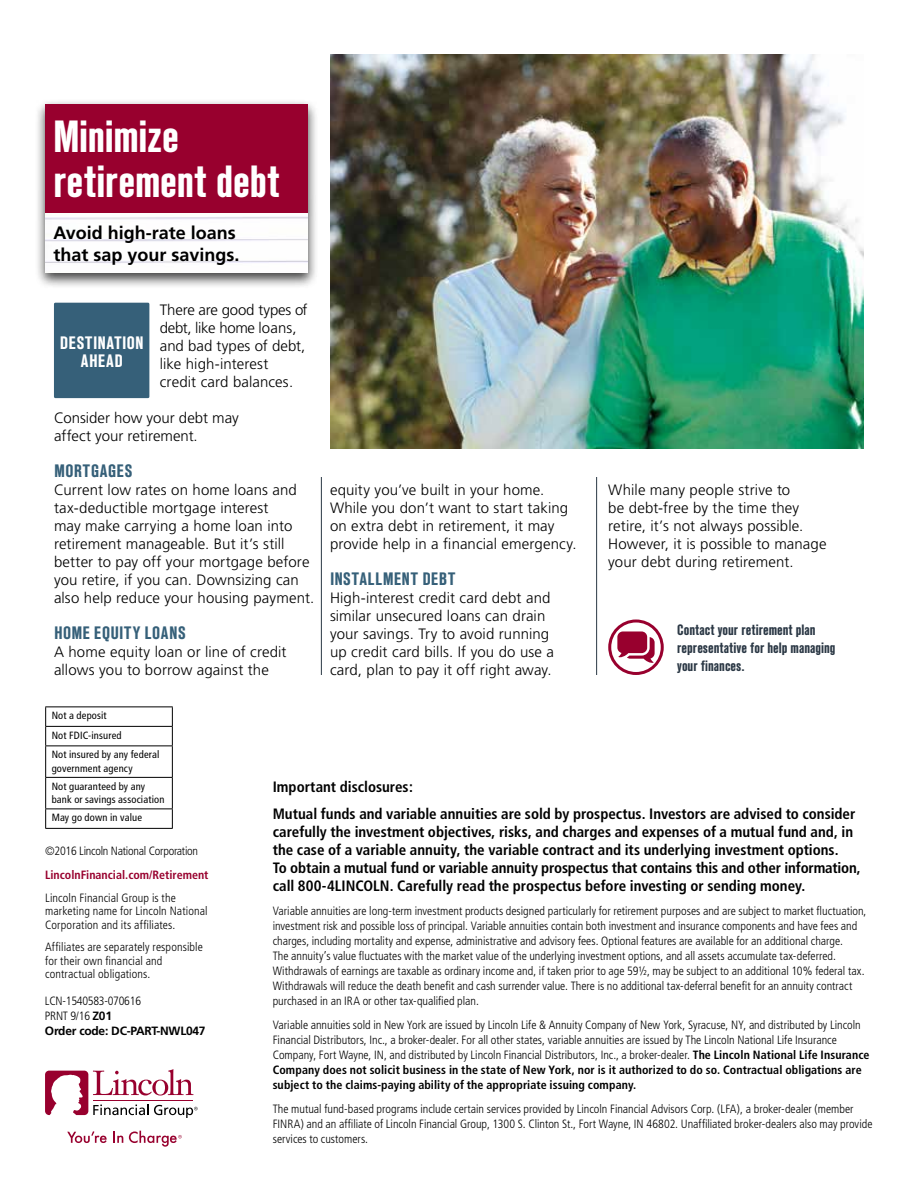
<style>
.page{position:relative;width:918px;height:1188px;background:#fff}
.page>*{position:absolute;margin:0;border:0;box-sizing:border-box;transform-origin:0 0}
.t1{font:700 condensed 45px/45px "Standard CT";letter-spacing:-.005em;color:#fff}
.t2{font:700 condensed 18px "Standard CT";letter-spacing:.035em;color:#366079}
.t3{font:700 18px/21.8px "Frutiger";color:#000}
.t4{font:700 condensed 18px/18px "Standard CT";letter-spacing:.035em;color:#fff;text-align:center}
.t5{font:300 15px/18px "Frutiger";letter-spacing:.005em;color:#000}
.t6{font:700 condensed 15px/18px "Frutiger";color:#000}
.t7{font:700 condensed 15px/18px "Standard CT";color:#2b3845}
.t8{font:300 condensed 12px/15px "Frutiger";color:#000}
.t9{font:700 12px/15px "Frutiger";letter-spacing:-.02em;color:#000}
.t10{font:300 condensed 12px "Frutiger";letter-spacing:-.02em;color:#000}
.t11{font:700 condensed 12px "Frutiger";color:#98002e}
.t12{font:condensed 10.5px/19.5px "Frutiger";letter-spacing:.015em;color:#000}
.s1{font-weight:300;font-stretch:condensed}
.s2{font-weight:700}
</style>
<div class="page">
<img style="left:330px;top:54px;width:534px;height:394px">
<div style="left:54px;top:303px;width:95px;height:95px;background:#366079;border-radius:2px"></div>
<div style="left:34px;top:99px;width:284px;height:190px;background:#000;opacity:.75"></div>
<img style="left:45px;top:213px;width:263px;height:60px">
<div style="left:45px;top:104px;width:263px;height:109px;background:#98002e"></div>
<hr style="left:45px;top:706px;width:128px;height:1px;background:#000">
<hr style="left:45px;top:726px;width:128px;height:1px;background:#000">
<svg style="left:45px;top:707px;width:1px;height:39px"></svg>
<svg style="left:172px;top:707px;width:1px;height:39px"></svg>
<hr style="left:45px;top:746px;width:128px;height:1px;background:#000">
<hr style="left:45px;top:746px;width:1px;height:31px;background:#000">
<hr style="left:172px;top:746px;width:1px;height:31px;background:#000">
<hr style="left:45px;top:777px;width:128px;height:1px;background:#000">
<hr style="left:45px;top:778px;width:1px;height:30px;background:#000">
<hr style="left:172px;top:778px;width:1px;height:30px;background:#000">
<hr style="left:45px;top:808px;width:128px;height:1px;background:#000">
<svg style="left:45px;top:809px;width:1px;height:19px"></svg>
<svg style="left:172px;top:809px;width:1px;height:19px"></svg>
<hr style="left:45px;top:828px;width:128px;height:1px;background:#000">
<hr style="left:596px;top:477px;width:1px;height:198px;background:#2b3845">
<hr style="left:321px;top:477px;width:1px;height:198px;background:#2b3845">
<svg style="left:67px;top:1131px;width:40px;height:12px"></svg>
<svg style="left:113px;top:1132px;width:10px;height:11px"></svg>
<svg style="left:45px;top:1069px;width:153px;height:49px"></svg>
<svg style="left:129px;top:1131px;width:53px;height:16px"></svg>
<svg style="left:617px;top:631px;width:38px;height:32px"></svg>
<div style="left:608px;top:620px;width:56px;height:55px;border:3px solid #98002e;border-radius:50%"></div>
<h1 class="t1" style="left:53px;top:115px;width:228px">Minimize retirement debt</h1>
<h2 class="t3" style="left:53px;top:222px;width:188px">Avoid high-rate loans that sap your savings.</h2>
<p class="t5" style="left:160px;top:301px;width:149px">There are good types of debt, like home loans, and bad types of debt, like high-interest credit card balances.</p>
<p class="t5" style="left:54px;top:409px;width:186px">Consider how your debt may affect your retirement.</p>
<h2 class="t2" style="left:54px;top:461px;width:80px">MORTGAGES</h2>
<p class="t5" style="left:54px;top:481px;width:262px">Current low rates on home loans and tax-deductible mortgage interest<br>may make carrying a home loan into retirement manageable. But it’s still better to pay off your mortgage before you retire, if you can. Downsizing can also help reduce your housing payment.</p>
<h2 class="t2" style="left:54px;top:623px;width:133px">HOME EQUITY LOANS</h2>
<p class="t5" style="left:54px;top:643px;width:234px">A home equity loan or line of credit allows you to borrow against the</p>
<h2 class="t4" style="left:60px;top:334px;width:85px">DESTINATION<br>AHEAD</h2>
<p class="t5" style="left:330px;top:481px;width:248px">equity you’ve built in your home.<br>While you don’t want to start taking on extra debt in retirement, it may provide help in a financial emergency.</p>
<h2 class="t2" style="left:330px;top:569px;width:127px">INSTALLMENT DEBT</h2>
<p class="t5" style="left:330px;top:589px;width:226px">High-interest credit card debt and similar unsecured loans can drain your savings. Try to avoid running up credit card bills. If you do use a card, plan to pay it off right away.</p>
<p class="t5" style="left:608px;top:481px;width:220px">While many people strive to<br>be debt-free by the time they retire, it’s not always possible.<br>However, it is possible to manage your debt during retirement.</p>
<p class="t7" style="left:677px;top:621px;width:160px">Contact your retirement plan representative for help managing your finances.</p>
<p class="t12" style="left:52px;top:706px;width:109px">Not a deposit<br>Not FDIC-insured<br>Not insured by any federal</p>
<p class="t12" style="left:52px;top:759px;width:95px;line-height:18px">government agency<br>Not guaranteed by any</p>
<p class="t12" style="left:52px;top:791px;width:114px;line-height:18px">bank or savings association<br>May go down in value</p>
<p class="t10" style="left:45px;top:844px;width:155px">©2016 Lincoln National Corporation</p>
<p class="t11" style="left:45px;top:868px;width:165px">LincolnFinancial.com/Retirement</p>
<p class="t8" style="left:45px;top:891px;width:164px;line-height:13.5px">Lincoln Financial Group is the marketing name for Lincoln National<br>Corporation and its affiliates.</p>
<p class="t8" style="left:45px;top:940px;width:159px;line-height:13.5px">Affiliates are separately responsible for their own financial and contractual obligations.</p>
<p class="t9" style="left:45px;top:993px;width:162px"><span class="s1">LCN-1540583-070616<br>PRNT 9/16</span> Z01<br>Order code: DC-PART-NWL047</p>
<p class="t6" style="left:273px;top:773px;width:584px;line-height:27px">Important disclosures:<br>Mutual funds and variable annuities are sold by prospectus. Investors are advised to consider</p>
<p class="t6" style="left:273px;top:823px;width:590px">carefully the investment objectives, risks, and charges and expenses of a mutual fund and, in the case of a variable annuity, the variable contract and its underlying investment options.<br>To obtain a mutual fund or variable annuity prospectus that contains this and other information, call 800-4LINCOLN. Carefully read the prospectus before investing or sending money.</p>
<p class="t8" style="left:273px;top:904px;width:595px">Variable annuities are long-term investment products designed particularly for retirement purposes and are subject to market fluctuation, investment risk and possible loss of principal. Variable annuities contain both investment and insurance components and have fees and charges, including mortality and expense, administrative and advisory fees. Optional features are available for an additional charge.<br>The annuity’s value fluctuates with the market value of the underlying investment options, and all assets accumulate tax-deferred.<br>Withdrawals of earnings are taxable as ordinary income and, if taken prior to age 59½, may be subject to an additional 10% federal tax.<br>Withdrawals will reduce the death benefit and cash surrender value. There is no additional tax-deferral benefit for an annuity contract purchased in an IRA or other tax-qualified plan.</p>
<p class="t8" style="left:273px;top:1018px;width:598px">Variable annuities sold in New York are issued by Lincoln Life &amp; Annuity Company of New York, Syracuse, NY, and distributed by Lincoln Financial Distributors, Inc., a broker-dealer. For all other states, variable annuities are issued by The Lincoln National Life Insurance Company, Fort Wayne, IN, and distributed by Lincoln Financial Distributors, Inc., a broker-dealer. <span class="s2">The Lincoln National Life Insurance Company does not solicit business in the state of New York, nor is it authorized to do so. Contractual obligations are subject to the claims-paying ability of the appropriate issuing company.</span></p>
<p class="t8" style="left:273px;top:1102px;width:601px">The mutual fund-based programs include certain services provided by Lincoln Financial Advisors Corp. (LFA), a broker-dealer (member<br>FINRA) and an affiliate of Lincoln Financial Group, 1300 S. Clinton St., Fort Wayne, IN 46802. Unaffiliated broker-dealers also may provide services to customers.</p>
</div>
